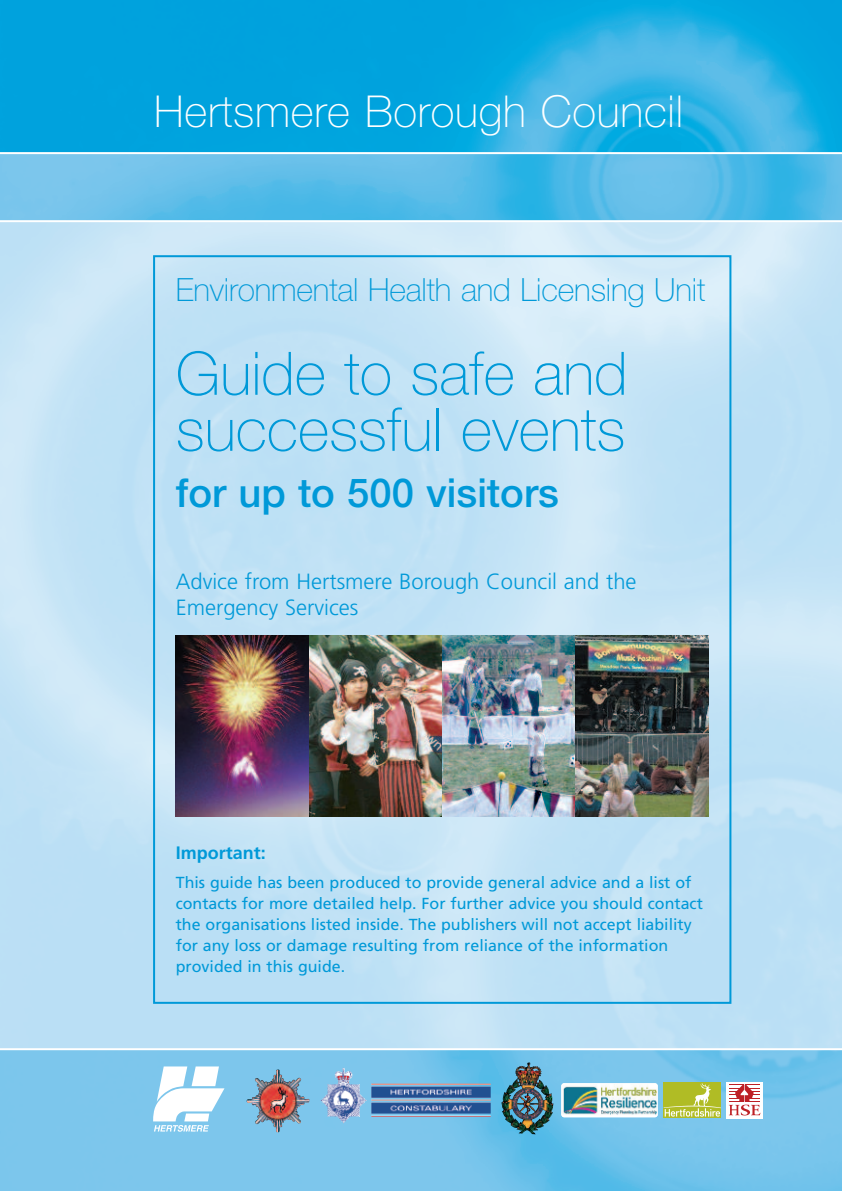
<style>
.page{position:relative;width:842px;height:1191px;background:#fff}
.page>*{position:absolute;margin:0;border:0;box-sizing:border-box;transform-origin:0 0}
.t1{font:100 60px/56px "Helvetica Neue";color:#0099d8}
.t2{font:100 44px "Helvetica Neue";letter-spacing:.015em;color:#fff}
.t3{font:500 40px "Helvetica Neue";color:#0099d8}
.t4{font:100 32px "Helvetica Neue";letter-spacing:-.005em;color:#0099d8}
.t5{font:300 22px/26px "Frutiger";color:#0099d8}
.t6{font:700 18px "Frutiger";color:#0099d8}
.t7{font:16px/21px "Frutiger";color:#0099d8}
</style>
<div class="page">
<img style="left:0;top:222px;width:842px;height:826px">
<img style="left:0;top:1050px;width:842px;height:141px">
<img style="left:0;top:154px;width:842px;height:66px">
<img style="left:0;top:0;width:842px;height:152px">
<svg style="left:153px;top:1066px;width:71px;height:65px"></svg>
<img style="left:176px;top:635px;width:266px;height:181px">
<img style="left:442px;top:635px;width:133px;height:181px">
<img style="left:575px;top:635px;width:134px;height:181px">
<img style="left:247px;top:1069px;width:63px;height:63px">
<img style="left:562px;top:1083px;width:96px;height:34px;border-radius:3px">
<img style="left:664px;top:1082px;width:56px;height:36px">
<div style="left:726px;top:1081px;width:37px;height:37px;background:#fff"></div>
<svg style="left:729px;top:1084px;width:31px;height:31px"></svg>
<img style="left:321px;top:1081px;width:46px;height:42px">
<img style="left:501px;top:1062px;width:52px;height:72px">
<h2 class="t2" style="left:154px;top:95px;width:530px">Hertsmere Borough Council</h2>
<h3 class="t4" style="left:176px;top:278px;width:531px">Environmental Health and Licensing Unit</h3>
<h1 class="t1" style="left:176px;top:351px;width:453px">Guide to safe and successful events</h1>
<h3 class="t3" style="left:176px;top:478px;width:385px">for up to 500 visitors</h3>
<h3 class="t5" style="left:176px;top:570px;width:462px">Advice from Hertsmere Borough Council and the<br>Emergency Services</h3>
<p class="t6" style="left:176px;top:845px;width:91px">Important:</p>
<p class="t7" style="left:176px;top:873px;width:529px">This guide has been produced to provide general advice and a list of contacts for more detailed help. For further advice you should contact the organisations listed inside. The publishers will not accept liability for any loss or damage resulting from reliance of the information provided in this guide.</p>
</div>
